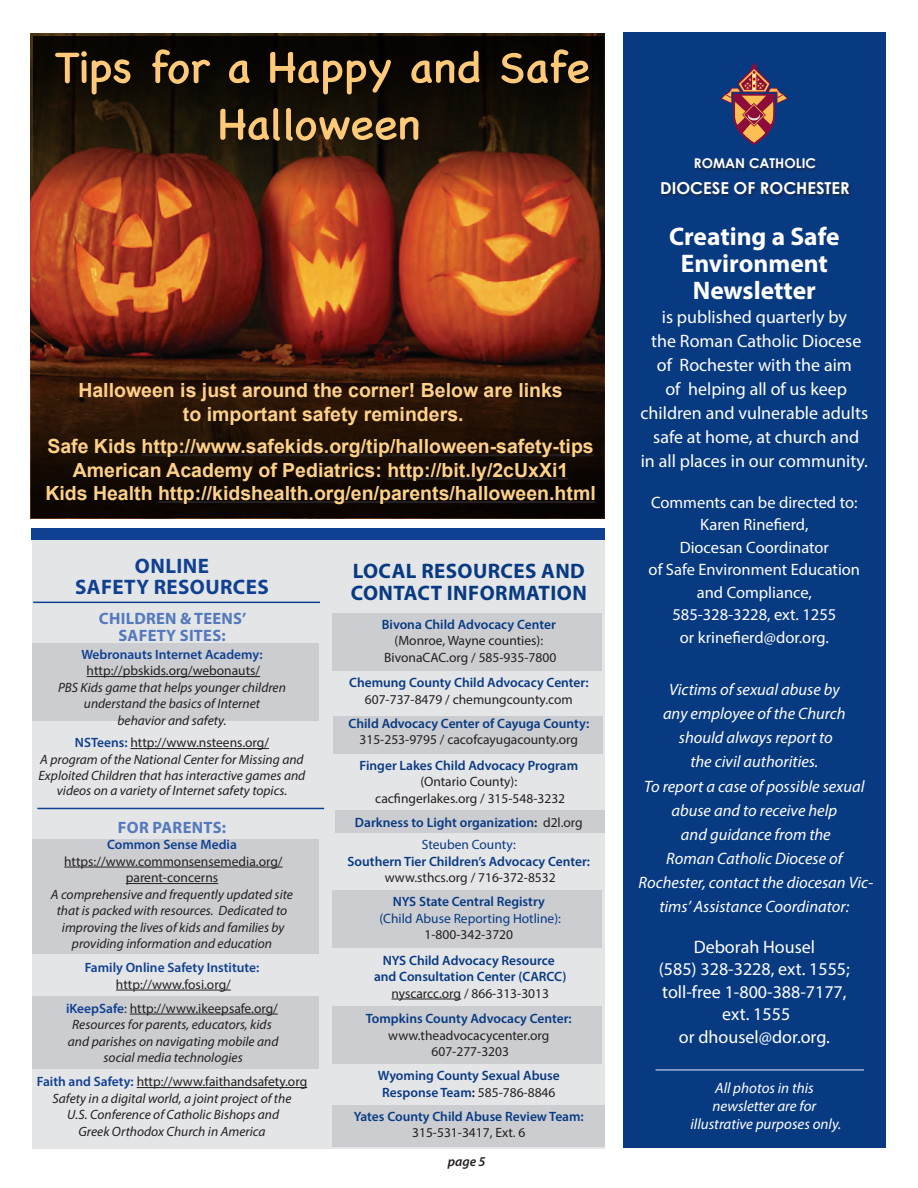
<style>
.page{position:relative;width:918px;height:1188px;background:#fff}
.page>*{position:absolute;margin:0;border:0;box-sizing:border-box;transform-origin:0 0}
.t1{font:700 25.5px/27px "Myriad Pro";color:#fff;text-align:center}
.t2{font:700 21px/22.5px "Myriad Pro";letter-spacing:.02em;color:#083a82}
.t3{font:700 21px/21px "Myriad Pro";letter-spacing:.02em;color:#104091;text-align:center}
.t4{font:700 19.5px/23.4px "Arial";color:#fed188;text-align:center}
.t5{font:18px/24px "Myriad Pro";color:#fff;text-align:center}
.t6{font:italic 16.5px/24px "Myriad Pro";color:#fff;text-align:center}
.t7{font:16.5px/22.5px "Myriad Pro";color:#fff;text-align:center}
.t8{font:700 16.5px/16.5px "Myriad Pro";letter-spacing:.015em;color:#5479bd;text-align:center}
.t9{font:700 16.5px "Century Gothic";color:#fff}
.t10{font:italic 15px/18px "Myriad Pro";color:#fff;text-align:center}
.t11{font:italic 13.5px/16.5px "Myriad Pro";color:#231f20;text-align:center}
.t12{font:13.5px/16.5px "Myriad Pro";color:#231f20;text-align:center}
.t13{font:600 13.5px/16.5px "Myriad Pro";color:#083a82;text-align:center}
.t14{font:600 13.5px "Myriad Pro";color:#104091}
.t15{font:13.5px "Myriad Pro";color:#083a82}
.t16{font:700 13.5px "Century Gothic";color:#fff}
.t17{font:italic 600 13.5px "Myriad Pro";color:#231f20}
.s1{font-weight:600;font-style:normal;color:#104091}
.s2{font-style:normal}
.s3{font-weight:600;color:#104091}
.s4{color:#231f20}
.s5{font-weight:400;color:#231f20}
.s6{font-weight:400}
</style>
<div class="page">
<div style="left:32px;top:537px;width:573px;height:611px;background:#e4e5e7"></div>
<div style="left:31px;top:528px;width:574px;height:11px;background:#104091"></div>
<div style="left:32px;top:643px;width:287px;height:78px;background:#cbcdd1"></div>
<hr style="left:33px;top:602px;width:287px;height:1px;background:#104091">
<hr style="left:37px;top:808px;width:287px;height:1px;background:#104091">
<div style="left:32px;top:840px;width:287px;height:114px;background:#cbcdd1"></div>
<div style="left:32px;top:996px;width:287px;height:72px;background:#cbcdd1"></div>
<hr style="left:87px;top:676px;width:173px;height:1px;background:#231f20">
<hr style="left:130px;top:748px;width:139px;height:1px;background:#231f20">
<hr style="left:64px;top:867px;width:219px;height:1px;background:#231f20">
<hr style="left:126px;top:883px;width:92px;height:1px;background:#231f20">
<hr style="left:116px;top:990px;width:115px;height:1px;background:#231f20">
<hr style="left:130px;top:1014px;width:148px;height:1px;background:#231f20">
<hr style="left:137px;top:1087px;width:170px;height:1px;background:#231f20">
<div style="left:623px;top:32px;width:263px;height:1116px;background:#083a82"></div>
<div style="left:333px;top:716px;width:270px;height:37px;background:#cbcdd1"></div>
<div style="left:335px;top:811px;width:270px;height:22px;background:#cbcdd1"></div>
<div style="left:332px;top:1007px;width:270px;height:57px;background:#cbcdd1"></div>
<div style="left:332px;top:613px;width:270px;height:57px;background:#cbcdd1"></div>
<div style="left:332px;top:891px;width:270px;height:57px;background:#cbcdd1"></div>
<div style="left:332px;top:1106px;width:273px;height:41px;background:#cbcdd1"></div>
<hr style="left:391px;top:999px;width:70px;height:1px;background:#231f20">
<svg style="left:721px;top:63px;width:67px;height:82px"></svg>
<div style="left:661px;top:159px;width:191px;height:38px;background:#231f20;opacity:.59"></div>
<hr style="left:656px;top:1069px;width:208px;height:2px;background:#a0afd8">
<img style="left:31px;top:34px;width:574px;height:484px">
<svg style="left:33px;top:37px;width:571px;height:152px;background:#36190c"></svg>
<svg style="left:32px;top:343px;width:572px;height:175px;background:#230f05"></svg>
<hr style="left:142px;top:454px;width:452px;height:2px;background:#231f20">
<hr style="left:387px;top:478px;width:181px;height:2px;background:#231f20">
<hr style="left:158px;top:501px;width:438px;height:2px;background:#231f20">
<svg style="left:220px;top:108px;width:198px;height:33px;background:#6a5430"></svg>
<svg style="left:55px;top:49px;width:534px;height:45px;background:#40321c"></svg>
<h3 class="t4" style="left:78px;top:380px;width:486px">Halloween is just around the corner! Below are links to important safety reminders.</h3>
<h3 class="t4" style="left:45px;top:435px;width:552px">Safe Kids http://www.safekids.org/tip/halloween-safety-tips<br>American Academy of Pediatrics: http://bit.ly/2cUxXi1<br>Kids Health http://kidshealth.org/en/parents/halloween.html</h3>
<h2 class="t3" style="left:75px;top:555px;width:195px">ONLINE<br>SAFETY RESOURCES</h2>
<p class="t8" style="left:99px;top:610px;width:149px">CHILDREN &amp; TEENS’<br>SAFETY SITES:</p>
<p class="t14" style="left:81px;top:646px;width:183px">Webronauts Internet Academy:</p>
<p class="t12" style="left:87px;top:662px;width:175px">http://pbskids.org/webonauts/</p>
<p class="t11" style="left:58px;top:679px;width:229px">PBS Kids game that helps younger children understand the basics of Internet<br>behavior and safety.</p>
<p class="t11" style="left:39px;top:734px;width:268px"><span class="s1">NSTeens:</span> <span class="s2">http://www.nsteens.org/<br></span>A program of the National Center for Missing and<br>Exploited Children that has interactive games and</p>
<p class="t11" style="left:57px;top:782px;width:232px">videos on a variety of Internet safety topics.</p>
<p class="t8" style="left:118px;top:818px;width:110px">FOR PARENTS:</p>
<p class="t14" style="left:107px;top:836px;width:131px">Common Sense Media</p>
<p class="t12" style="left:64px;top:853px;width:220px">https://www.commonsensemedia.org/ parent-concerns</p>
<p class="t11" style="left:51px;top:886px;width:244px">A comprehensive and frequently updated site that is packed with resources. Dedicated to improving the lives of kids and families by providing information and education</p>
<p class="t14" style="left:85px;top:959px;width:176px">Family Online Safety Institute:</p>
<p class="t12" style="left:66px;top:972px;width:213px;line-height:24px">http://www.fosi.org/<br><span class="s3">iKeepSafe</span>: http://www.ikeepsafe.org/</p>
<p class="t11" style="left:68px;top:1016px;width:212px">Resources for parents, educators, kids and parishes on navigating mobile and social media technologies</p>
<p class="t11" style="left:37px;top:1073px;width:272px"><span class="s1">Faith and Safety:</span> <span class="s2">http://www.faithandsafety.org </span>Safety in a digital world, a joint project of the<br>U.S. Conference of Catholic Bishops and<br>Greek Orthodox Church in America</p>
<h2 class="t2" style="left:351px;top:559px;width:238px">LOCAL RESOURCES AND<br>CONTACT INFORMATION</h2>
<p class="t13" style="left:382px;top:616px;width:176px">Bivona Child Advocacy Center</p>
<p class="t12" style="left:384px;top:632px;width:173px">(Monroe, Wayne counties):<br>BivonaCAC.org / 585-935-7800</p>
<p class="t13" style="left:349px;top:674px;width:241px">Chemung County Child Advocacy Center:</p>
<p class="t12" style="left:365px;top:691px;width:210px">607-737-8479 / chemungcounty.com</p>
<p class="t13" style="left:348px;top:715px;width:242px">Child Advocacy Center of Cayuga County:</p>
<p class="t12" style="left:360px;top:731px;width:220px">315-253-9795 / cacofcayugacounty.org</p>
<p class="t13" style="left:360px;top:757px;width:220px">Finger Lakes Child Advocacy Program</p>
<p class="t12" style="left:375px;top:773px;width:191px">(Ontario County): cacfingerlakes.org / 315-548-3232</p>
<p class="t13" style="left:355px;top:811px;width:229px;line-height:22.5px">Darkness to Light organization<span class="s4">:</span> <span class="s5">d2l.org<br></span><span class="s6">Steuben County:</span></p>
<p class="t13" style="left:348px;top:853px;width:244px">Southern Tier Children’s Advocacy Center:</p>
<p class="t12" style="left:385px;top:869px;width:172px">www.sthcs.org / 716-372-8532</p>
<p class="t13" style="left:393px;top:893px;width:154px">NYS State Central Registry</p>
<p class="t15" style="left:380px;top:910px;width:183px">(Child Abuse Reporting Hotline):</p>
<p class="t12" style="left:425px;top:926px;width:90px">1-800-342-3720</p>
<p class="t13" style="left:374px;top:952px;width:194px">NYS Child Advocacy Resource and Consultation Center (CARCC)</p>
<p class="t12" style="left:391px;top:985px;width:159px">nyscarcc.org / 866-313-3013</p>
<p class="t13" style="left:366px;top:1010px;width:207px">Tompkins County Advocacy Center:</p>
<p class="t12" style="left:388px;top:1027px;width:163px">www.theadvocacycenter.org<br>607-277-3203</p>
<p class="t13" style="left:378px;top:1067px;width:184px">Wyoming County Sexual Abuse<br>Response Team<span class="s4">:</span> <span class="s5">585-786-8846</span></p>
<p class="t13" style="left:354px;top:1108px;width:231px">Yates County Child Abuse Review Team:</p>
<p class="t12" style="left:412px;top:1124px;width:115px">315-531-3417, Ext. 6</p>
<p class="t17" style="left:448px;top:1153px;width:39px">page 5</p>
<p class="t16" style="left:694px;top:153px;width:124px">ROMAN CATHOLIC</p>
<p class="t9" style="left:660px;top:175px;width:191px">DIOCESE OF ROCHESTER</p>
<h1 class="t1" style="left:669px;top:222px;width:172px">Creating a Safe<br>Environment<br>Newsletter</h1>
<h3 class="t5" style="left:641px;top:304px;width:229px">is published quarterly by<br>the Roman Catholic Diocese of Rochester with the aim<br>of helping all of us keep children and vulnerable adults safe at home, at church and<br>in all places in our community.</h3>
<p class="t7" style="left:649px;top:491px;width:213px">Comments can be directed to:<br>Karen Rinefierd,<br>Diocesan Coordinator<br>of Safe Environment Education and Compliance,<br>585-328-3228, ext. 1255<br>or krinefierd@dor.org.</p>
<p class="t6" style="left:639px;top:678px;width:236px">Victims of sexual abuse by<br>any employee of the Church<br>should always report to<br>the civil authorities.<br>To report a case of possible sexual abuse and to receive help<br>and guidance from the<br>Roman Catholic Diocese of<br>Rochester, contact the diocesan Vic&shy;tims’ Assistance Coordinator:</p>
<h3 class="t5" style="left:659px;top:935px;width:193px;line-height:22.5px">Deborah Housel<br>(585) 328-3228, ext. 1555; toll-free 1-800-388-7177, ext. 1555<br>or dhousel@dor.org.</h3>
<p class="t10" style="left:691px;top:1078px;width:152px">All photos in this newsletter are for illustrative purposes only.</p>
</div>
